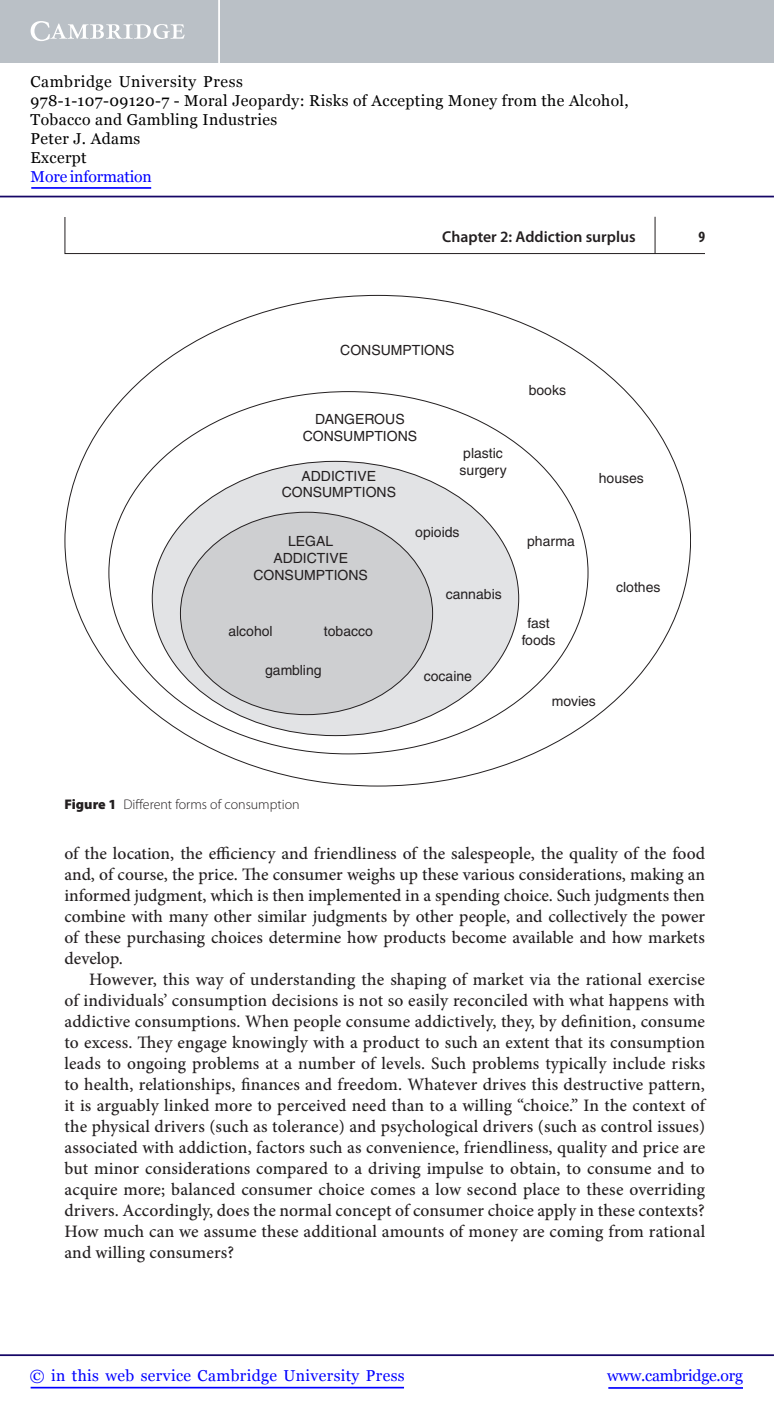
<style>
.page{position:relative;width:774px;height:1415px;background:#fff}
.page>*{position:absolute;margin:0;border:0;box-sizing:border-box;transform-origin:0 0}
.t1{font:500 17.5px/21px "Minion Pro";color:#231f20;text-align:justify}
.t2{font:15.75px/18.9px "Georgia";letter-spacing:.025em;color:#000}
.t3{font:15.75px "Georgia";letter-spacing:.025em;color:#00f}
.t4{font:600 15.75px "Myriad Pro";color:#231f20}
.t5{font:15.75px "Georgia";letter-spacing:-.015em;color:#00f}
.t6{font:15.75px "Georgia";letter-spacing:-.01em;color:#00f}
.t7{font:700 condensed 15.75px "Myriad Pro";color:#231f20}
.t8{font:14px/16.8px "Helvetica";color:#231f20;text-align:center}
.t9{font:300 14px "Myriad Pro";color:#231f20}
.s1{font-weight:900}
</style>
<div class="page">
<svg style="left:64px;top:217px;width:641px;height:37px"></svg>
<hr style="left:655px;top:217px;width:1px;height:37px;background:#231f20">
<svg style="left:64px;top:295px;width:627px;height:491px"></svg>
<hr style="left:608px;top:1387px;width:135px;height:1px;background:#00f">
<hr style="left:0;top:1354px;width:774px;height:2px;background:#150666">
<hr style="left:31px;top:1386px;width:373px;height:2px;background:#00f">
<div style="left:0;top:0;width:774px;height:63px;background:#bac0c6"></div>
<svg style="left:31px;top:21px;width:154px;height:20px"></svg>
<hr style="left:218px;top:0;width:2px;height:63px;background:#fff">
<hr style="left:0;top:196px;width:774px;height:1px;background:#150666">
<hr style="left:31px;top:187px;width:120px;height:2px;background:#00f">
<p class="t2" style="left:31px;top:73px;width:600px">Cambridge University Press<br>978-1-107-09120-7 - Moral Jeopardy: Risks of Accepting Money from the Alcohol,<br>Tobacco and Gambling Industries<br>Peter J. Adams<br>Excerpt</p>
<p class="t6" style="left:31px;top:167px;width:123px">More information</p>
<p class="t4" style="left:442px;top:230px;width:195px">Chapter 2: Addiction surplus</p>
<p class="t7" style="left:698px;top:231px;width:8px">9</p>
<p class="t8" style="left:340px;top:343px;width:116px">CONSUMPTIONS</p>
<p class="t8" style="left:303px;top:412px;width:116px">DANGEROUS<br>CONSUMPTIONS</p>
<p class="t8" style="left:282px;top:468px;width:116px">ADDICTIVE<br>CONSUMPTIONS</p>
<p class="t8" style="left:254px;top:534px;width:116px">LEGAL<br>ADDICTIVE<br>CONSUMPTIONS</p>
<p class="t8" style="left:460px;top:446px;width:49px;text-align:left">plastic surgery</p>
<p class="t8" style="left:415px;top:524px;width:46px">opioids</p>
<p class="t8" style="left:228px;top:624px;width:46px">alcohol</p>
<p class="t8" style="left:324px;top:624px;width:51px">tobacco</p>
<p class="t8" style="left:265px;top:663px;width:58px">gambling</p>
<p class="t8" style="left:446px;top:587px;width:58px">cannabis</p>
<p class="t8" style="left:424px;top:669px;width:50px">cocaine</p>
<p class="t8" style="left:529px;top:383px;width:39px">books</p>
<p class="t8" style="left:527px;top:534px;width:49px">pharma</p>
<p class="t8" style="left:522px;top:616px;width:35px">fast foods</p>
<p class="t8" style="left:599px;top:471px;width:47px">houses</p>
<p class="t8" style="left:616px;top:580px;width:46px">clothes</p>
<p class="t8" style="left:552px;top:693px;width:46px">movies</p>
<p class="t9" style="left:64px;top:798px;width:237px"><span class="s1">Figure 1</span> Different forms of consumption</p>
<p class="t1" style="left:64px;top:844px;width:642px">of the location, the efficiency and friendliness of the salespeople, the quality of the food and, of course, the price. The consumer weighs up these various considerations, making an informed judgment, which is then implemented in a spending choice. Such judgments then combine with many other similar judgments by other people, and collectively the power of these purchasing choices determine how products become available and how markets develop.</p>
<p class="t1" style="left:64px;top:970px;width:642px;text-indent:25px">However, this way of understanding the shaping of market via the rational exercise of individuals’ consumption decisions is not so easily reconciled with what happens with addictive consumptions. When people consume addictively, they, by definition, consume to excess. They engage knowingly with a product to such an extent that its consumption leads to ongoing problems at a number of levels. Such problems typically include risks to health, relationships, finances and freedom. Whatever drives this destructive pattern, it is arguably linked more to perceived need than to a willing “choice.” In the context of the physical drivers (such as tolerance) and psychological drivers (such as control issues) associated with addiction, factors such as convenience, friendliness, quality and price are but minor considerations compared to a driving impulse to obtain, to consume and to acquire more; balanced consumer choice comes a low second place to these overriding drivers. Accordingly, does the normal concept of consumer choice apply in these contexts?<br>How much can we assume these additional amounts of money are coming from rational and willing consumers ?</p>
<p class="t3" style="left:30px;top:1365px;width:376px">© in this web service Cambridge University Press</p>
<p class="t5" style="left:607px;top:1365px;width:137px">www.cambridge.org</p>
</div>
